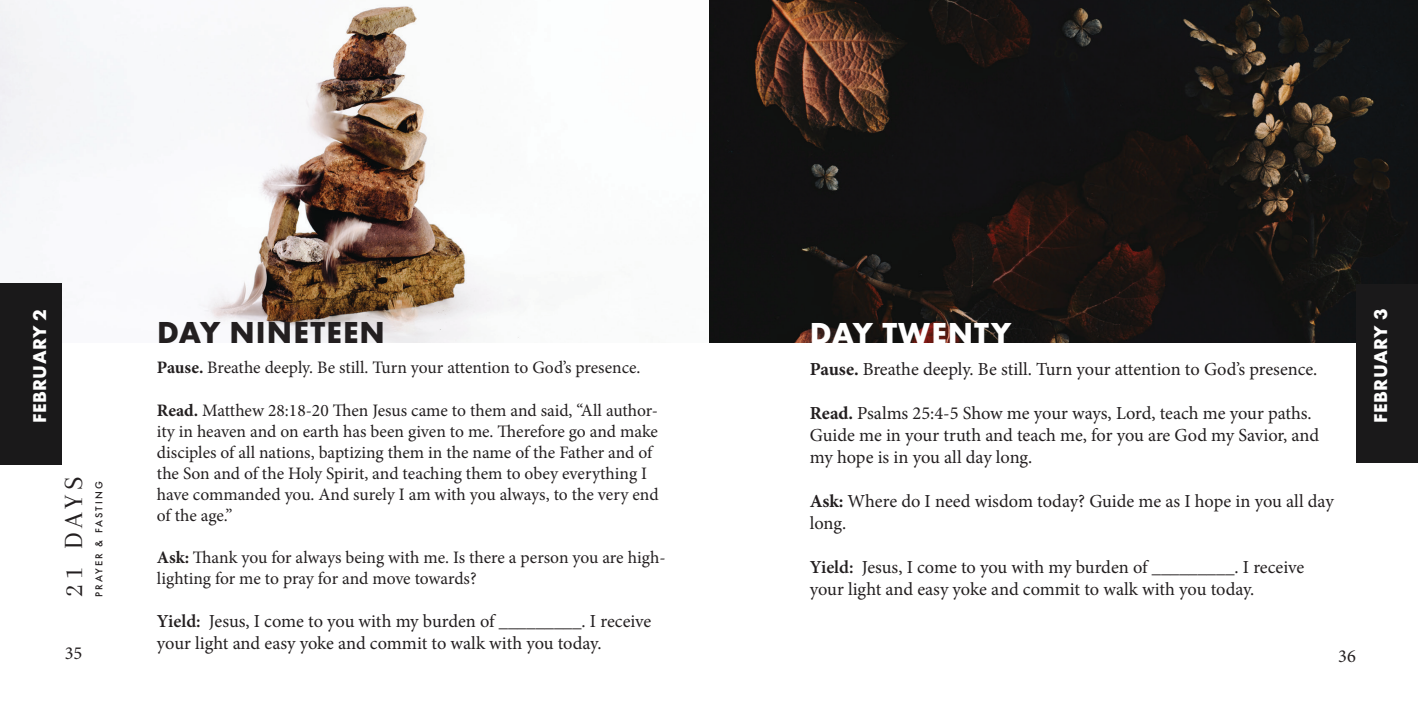
<style>
.page{position:relative;width:1418px;height:725px;background:#fff}
.page>*{position:absolute;margin:0;border:0;box-sizing:border-box;transform-origin:0 0}
.t1{font:700 31.5px "Futura PT";letter-spacing:.035em;color:#231f20}
.t2{font:700 31.5px "Futura PT";letter-spacing:.035em;color:#fff}
.t3{font:27.12px "Arapey";color:#231f20}
.t4{font:700 19.25px "Futura PT";letter-spacing:.025em;color:#fff}
.t5{font:18.38px/22.1px "Minion Pro";letter-spacing:-.005em;color:#231f20}
.t6{font:17.5px/21px "Minion Pro";letter-spacing:-.005em;color:#231f20}
.t7{font:500 10.5px "Futura PT";letter-spacing:.2em;color:#231f20}
.s1{font-weight:700}
.s2{font-weight:600}
</style>
<div class="page">
<img style="left:1px;top:0;width:520px;height:342px">
<img style="left:709px;top:0;width:709px;height:342px">
<div style="left:0;top:283px;width:61px;height:182px;background:#1a191a"></div>
<div style="left:1356px;top:284px;width:62px;height:179px;background:#1a191a"></div>
<p class="t4" style="left:27px;top:423px;width:116px;rotate:-90deg">FEBRUARY 2</p>
<p class="t4" style="left:1368px;top:423px;width:116px;rotate:-90deg">FEBRUARY 3</p>
<h1 class="t1" style="left:157px;top:312px;width:229px">DAY NINETEEN</h1>
<h1 class="t2" style="left:810px;top:312px;width:203px">DAY TWENTY</h1>
<p class="t5" style="left:810px;top:358px;width:509px"><span class="s1">Pause.</span> Breathe deeply. Be still. Turn your attention to God’s presence.</p>
<p class="t5" style="left:810px;top:402px;width:511px"><span class="s1">Read.</span> Psalms 25:4-5 Show me your ways, Lord, teach me your paths.<br>Guide me in your truth and teach me, for you are God my Savior, and my hope is in you all day long.</p>
<p class="t5" style="left:810px;top:490px;width:525px"><span class="s1">Ask:</span> Where do I need wisdom today? Guide me as I hope in you all day long.</p>
<p class="t5" style="left:810px;top:556px;width:496px"><span class="s2">Yield:</span> Jesus, I come to you with my burden of _________. I receive your light and easy yoke and commit to walk with you today.</p>
<p class="t6" style="left:157px;top:357px;width:485px"><span class="s1">Pause.</span> Breathe deeply. Be still. Turn your attention to God’s presence.</p>
<p class="t6" style="left:157px;top:399px;width:503px"><span class="s1">Read.</span> Matthew 28:18-20 Then Jesus came to them and said, “All author&shy;ity in heaven and on earth has been given to me. Therefore go and make disciples of all nations, baptizing them in the name of the Father and of the Son and of the Holy Spirit, and teaching them to obey everything I have commanded you. And surely I am with you always, to the very end of the age.”</p>
<p class="t6" style="left:157px;top:546px;width:510px"><span class="s1">Ask:</span> Thank you for always being with me. Is there a person you are high&shy;lighting for me to pray for and move towards?</p>
<p class="t5" style="left:157px;top:609px;width:496px"><span class="s2">Yield:</span> Jesus, I come to you with my burden of _________. I receive your light and easy yoke and commit to walk with you today.</p>
<h2 class="t3" style="left:59px;top:597px;width:123px;rotate:-90deg">21 DAYS</h2>
<p class="t7" style="left:92px;top:597px;width:117px;rotate:-90deg">PRAYER &amp; FASTING</p>
<p class="t5" style="left:65px;top:642px;width:19px">35</p>
<p class="t5" style="left:1338px;top:645px;width:19px">36</p>
</div>
